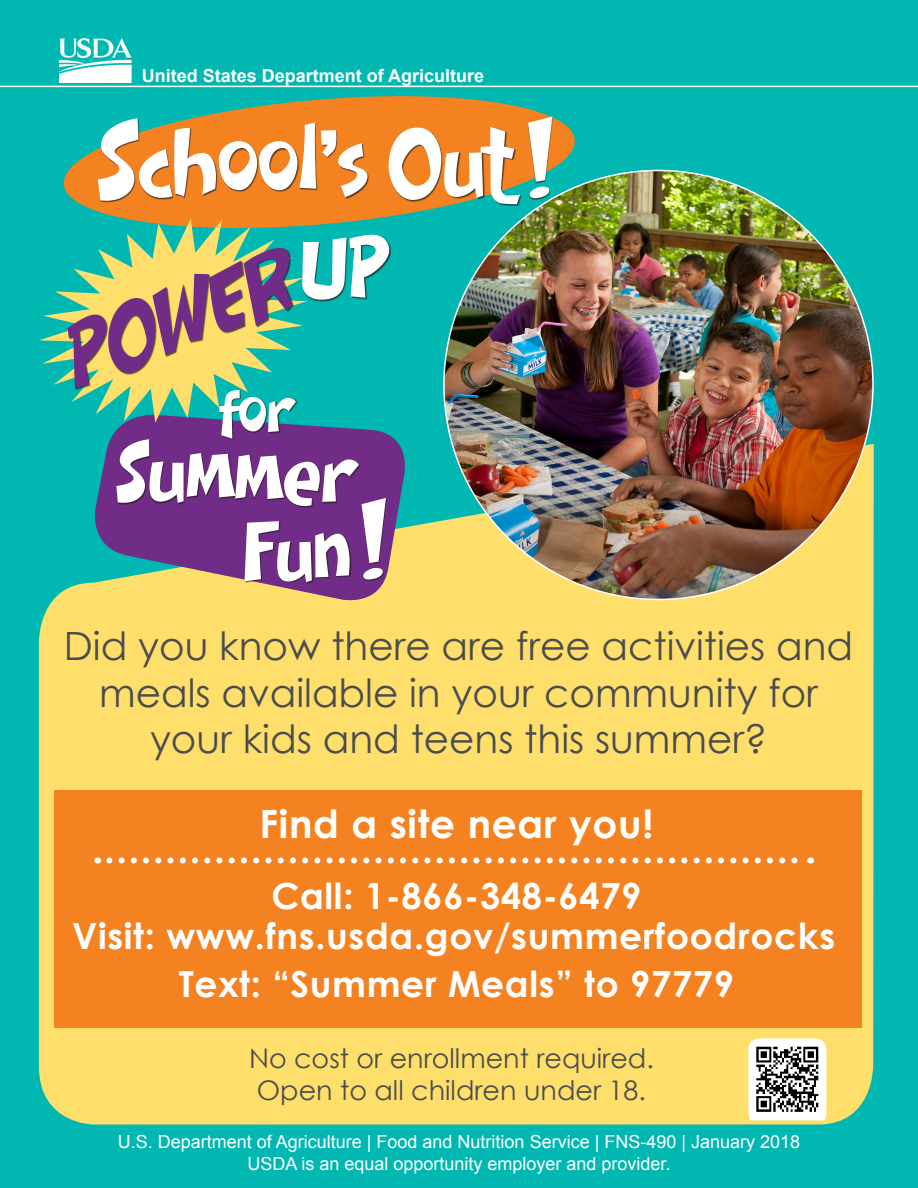
<style>
.page{position:relative;width:918px;height:1188px;background:#00b7b2}
.page>*{position:absolute;margin:0;border:0;box-sizing:border-box;transform-origin:0 0}
.t1{font:114px "Doinky";color:#fff}
.t2{font:96px "Doinky";color:#fff}
.t3{font:italic 91.5px "Doinky";color:#702c86}
.t4{font:90px "Doinky";color:#fff}
.t5{font:85.5px "Doinky";color:#fff}
.t6{font:67.5px "Doinky";color:#fff}
.t7{font:39px/46.8px "Century Gothic";color:#4b4c4d;text-align:center}
.t8{font:700 39px "Century Gothic";letter-spacing:.02em;color:#fff}
.t9{font:700 36px "Century Gothic";letter-spacing:.02em;color:#fff}
.t10{font:27px "Century Gothic";color:#4b4c4d}
.t11{font:18px "Arial";color:#fff}
.t12{font:700 18px "Arial";color:#fff}
.s1{font-size:109.5px}
</style>
<div class="page">
<div style="left:39px;top:444px;width:835px;height:680px;background:#ffdf6b"></div>
<svg style="left:63px;top:96px;width:515px;height:140px"></svg>
<div style="left:98px;top:119px;width:424px;height:87px;background:#231f20;opacity:.75"></div>
<div style="left:528px;top:117px;width:26px;height:83px;background:#231f20;opacity:.75"></div>
<div style="left:55px;top:791px;width:807px;height:237px;background:#f58220"></div>
<svg style="left:88px;top:423px;width:323px;height:185px;fill:#702c86"></svg>
<div style="left:117px;top:440px;width:243px;height:68px;background:#231f20;opacity:.75"></div>
<div style="left:245px;top:522px;width:106px;height:62px;background:#231f20;opacity:.75"></div>
<img style="left:444px;top:170px;width:429px;height:429px;border-radius:214px">
<div style="left:361px;top:498px;width:26px;height:83px;background:#231f20;opacity:.75"></div>
<hr style="left:0;top:86px;width:918px;height:1px;background:#fff">
<img style="left:60px;top:39px;width:71px;height:43px">
<img style="left:748px;top:1038px;width:78px;height:82px">
<div style="left:219px;top:390px;width:79px;height:50px;background:#231f20;opacity:.75"></div>
<svg style="left:39px;top:219px;width:268px;height:204px"></svg>
<div style="left:68px;top:248px;width:226px;height:142px;background:#231f20;opacity:.75"></div>
<div style="left:302px;top:235px;width:89px;height:66px;background:#231f20;opacity:.75"></div>
<svg style="left:109px;top:857px;width:689px;height:6px"></svg>
<p class="t12" style="left:142px;top:64px;width:344px">United States Department of Agriculture</p>
<p class="t2" style="left:99px;top:102px;width:416px"><span class="s1">S</span>chool’s Out</p>
<p class="t1" style="left:527px;top:83px;width:28px">!</p>
<p class="t3" style="left:42px;top:307px;width:239px;rotate:-21deg">POWER</p>
<p class="t4" style="left:300px;top:210px;width:89px">UP</p>
<p class="t6" style="left:218px;top:370px;width:75px">for</p>
<p class="t5" style="left:120px;top:416px;width:237px;rotate:2deg">Summer</p>
<p class="t5" style="left:243px;top:497px;width:109px">Fun</p>
<p class="t1" style="left:361px;top:464px;width:28px">!</p>
<p class="t7" style="left:64px;top:622px;width:791px">Did you know there are free activities and meals available in your community for your kids and teens this summer?</p>
<p class="t8" style="left:259px;top:794px;width:395px">Find a site near you!</p>
<p class="t9" style="left:271px;top:869px;width:372px">Call: 1-866-348-6479</p>
<p class="t9" style="left:72px;top:908px;width:765px">Visit: www.fns.usda.gov/summerfoodrocks</p>
<p class="t9" style="left:179px;top:957px;width:557px">Text: “Summer Meals” to 97779</p>
<p class="t10" style="left:249px;top:1039px;width:406px">No cost or enrollment required.</p>
<p class="t10" style="left:257px;top:1072px;width:391px">Open to all children under 18.</p>
<p class="t11" style="left:118px;top:1130px;width:684px">U.S. Department of Agriculture | Food and Nutrition Service | FNS-490 | January 2018</p>
<p class="t11" style="left:247px;top:1152px;width:425px">USDA is an equal opportunity employer and provider.</p>
</div>
